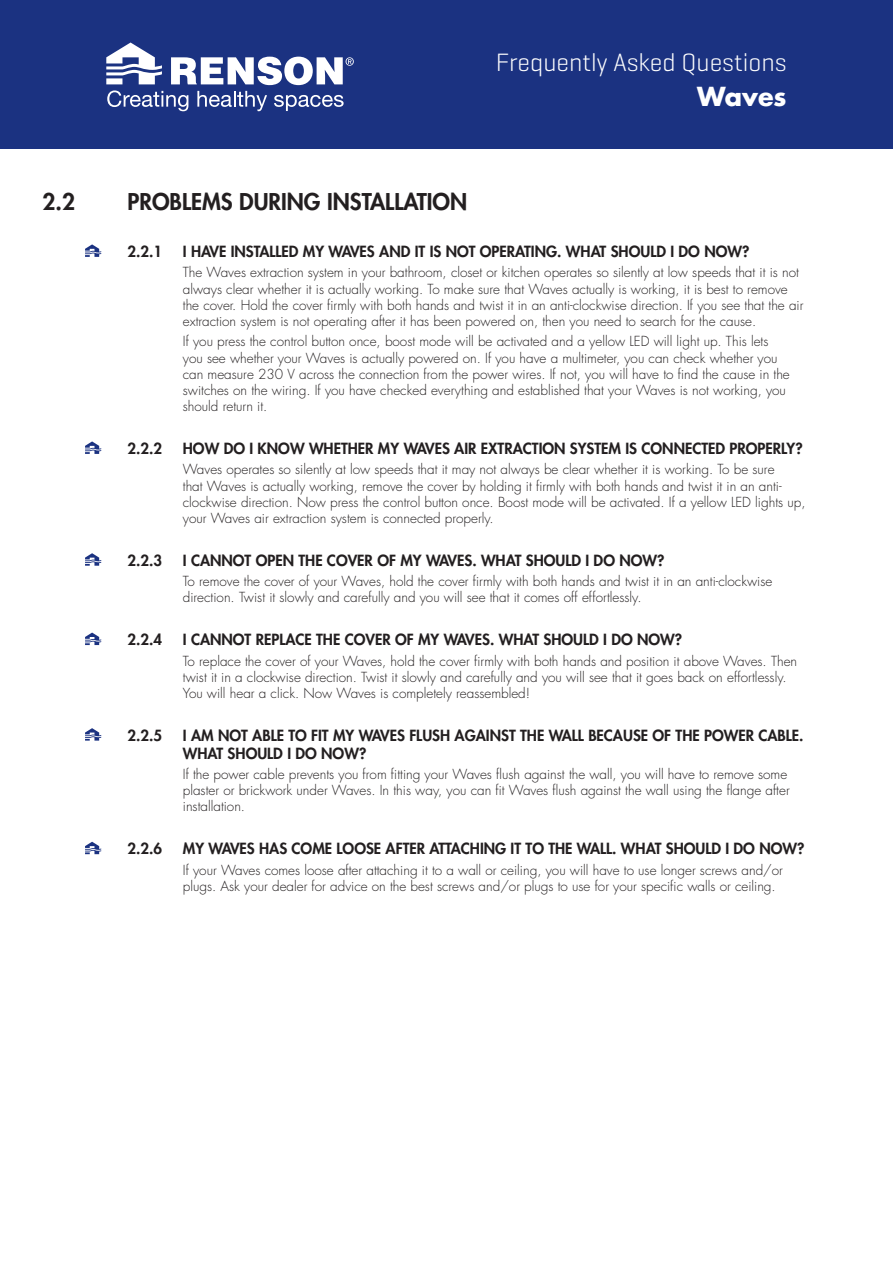
<style>
.page{position:relative;width:893px;height:1263px;background:#fff}
.page>*{position:absolute;margin:0;border:0;box-sizing:border-box;transform-origin:0 0}
.t1{font:300 25.5px "Geogrotesque";color:#fff}
.t2{font:700 25.5px "Futura Std";color:#fff}
.t3{font:800 22.5px "Futura Std";color:#231f20}
.t4{font:800 15px/18px "Futura Std";color:#231f20}
.t5{font:300 13.5px/16.2px "Futura Std";color:#231f20}
</style>
<div class="page">
<div style="left:0;top:0;width:893px;height:149px;background:#1b3281"></div>
<svg style="left:106px;top:43px;width:248px;height:68px"></svg>
<svg style="left:85px;top:244px;width:16px;height:13px"></svg>
<svg style="left:85px;top:441px;width:16px;height:13px"></svg>
<svg style="left:85px;top:553px;width:16px;height:13px"></svg>
<svg style="left:85px;top:633px;width:16px;height:12px"></svg>
<svg style="left:85px;top:728px;width:16px;height:13px"></svg>
<svg style="left:85px;top:842px;width:16px;height:12px"></svg>
<h1 class="t1" style="left:496px;top:46px;width:292px">Frequently Asked Questions</h1>
<h1 class="t2" style="left:697px;top:80px;width:91px">Waves</h1>
<h2 class="t3" style="left:43px;top:187px;width:34px">2.2</h2>
<h2 class="t3" style="left:128px;top:187px;width:341px">PROBLEMS DURING INSTALLATION</h2>
<p class="t4" style="left:128px;top:242px;width:36px">2.2.1</p>
<p class="t4" style="left:183px;top:242px;width:568px">I HAVE INSTALLED MY WAVES AND IT IS NOT OPERATING. WHAT SHOULD I DO NOW?</p>
<p class="t5" style="left:183px;top:265px;width:622px">The Waves extraction system in your bathroom, closet or kitchen operates so silently at low speeds that it is not always clear whether it is actually working. To make sure that Waves actually is working, it is best to remove the cover. Hold the cover firmly with both hands and twist it in an anti-clockwise direction. If you see that the air extraction system is not operating after it has been powered on, then you need to search for the cause.</p>
<p class="t5" style="left:183px;top:334px;width:608px">If you press the control button once, boost mode will be activated and a yellow LED will light up. This lets you see whether your Waves is actually powered on. If you have a multimeter, you can check whether you can measure 230 V across the connection from the power wires. If not, you will have to find the cause in the switches on the wiring. If you have checked everything and established that your Waves is not working, you should return it.</p>
<p class="t4" style="left:128px;top:439px;width:36px">2.2.2</p>
<p class="t4" style="left:183px;top:439px;width:621px">HOW DO I KNOW WHETHER MY WAVES AIR EXTRACTION SYSTEM IS CONNECTED PROPERLY?</p>
<p class="t5" style="left:183px;top:462px;width:624px">Waves operates so silently at low speeds that it may not always be clear whether it is working. To be sure<br>that Waves is actually working, remove the cover by holding it firmly with both hands and twist it in an anti&shy;clockwise direction. Now press the control button once. Boost mode will be activated. If a yellow LED lights up, your Waves air extraction system is connected properly.</p>
<p class="t4" style="left:128px;top:551px;width:36px">2.2.3</p>
<p class="t4" style="left:183px;top:551px;width:483px">I CANNOT OPEN THE COVER OF MY WAVES. WHAT SHOULD I DO NOW?</p>
<p class="t5" style="left:183px;top:573px;width:591px">To remove the cover of your Waves, hold the cover firmly with both hands and twist it in an anti-clockwise direction. Twist it slowly and carefully and you will see that it comes off effortlessly.</p>
<p class="t4" style="left:128px;top:630px;width:36px">2.2.4</p>
<p class="t4" style="left:183px;top:630px;width:501px">I CANNOT REPLACE THE COVER OF MY WAVES. WHAT SHOULD I DO NOW?</p>
<p class="t5" style="left:183px;top:653px;width:616px">To replace the cover of your Waves, hold the cover firmly with both hands and position it above Waves. Then twist it in a clockwise direction. Twist it slowly and carefully and you will see that it goes back on effortlessly.<br>You will hear a click. Now Waves is completely reassembled!</p>
<p class="t4" style="left:128px;top:726px;width:36px">2.2.5</p>
<p class="t4" style="left:183px;top:726px;width:622px">I AM NOT ABLE TO FIT MY WAVES FLUSH AGAINST THE WALL BECAUSE OF THE POWER CABLE.<br>WHAT SHOULD I DO NOW?</p>
<p class="t5" style="left:183px;top:766px;width:608px">If the power cable prevents you from fitting your Waves flush against the wall, you will have to remove some plaster or brickwork under Waves. In this way, you can fit Waves flush against the wall using the flange after installation.</p>
<p class="t4" style="left:128px;top:840px;width:36px">2.2.6</p>
<p class="t4" style="left:183px;top:840px;width:623px">MY WAVES HAS COME LOOSE AFTER ATTACHING IT TO THE WALL. WHAT SHOULD I DO NOW?</p>
<p class="t5" style="left:183px;top:862px;width:602px">If your Waves comes loose after attaching it to a wall or ceiling, you will have to use longer screws and/or plugs. Ask your dealer for advice on the best screws and/or plugs to use for your specific walls or ceiling.</p>
</div>
